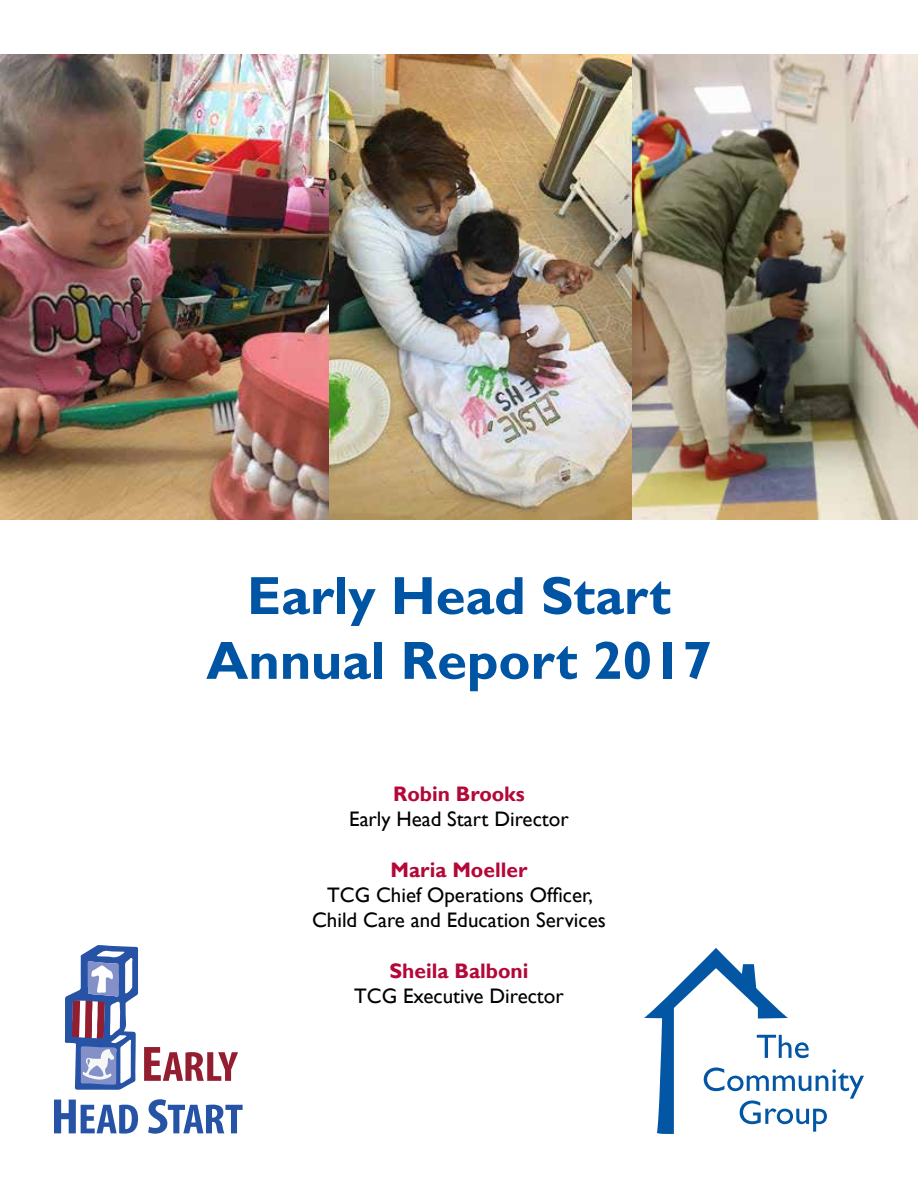
<style>
.page{position:relative;width:918px;height:1188px;background:#fff}
.page>*{position:absolute;margin:0;border:0;box-sizing:border-box;transform-origin:0 0}
.t1{font:700 54px/64.8px "Gill Sans";color:#0054a4;text-align:center}
.t2{font:21px/25.2px "Gill Sans";color:#000;text-align:center}
.t3{font:700 21px "Gill Sans";color:#b30838}
</style>
<div class="page">
<img style="left:0;top:54px;width:633px;height:466px">
<img style="left:633px;top:54px;width:285px;height:466px">
<svg style="left:644px;top:948px;width:220px;height:186px"></svg>
<svg style="left:65px;top:945px;width:73px;height:145px"></svg>
<svg style="left:144px;top:1047px;width:94px;height:34px"></svg>
<svg style="left:54px;top:1100px;width:84px;height:34px"></svg>
<svg style="left:148px;top:1099px;width:95px;height:35px"></svg>
<h1 class="t1" style="left:206px;top:565px;width:507px">Early Head Start<br>Annual Report 2017</h1>
<p class="t3" style="left:393px;top:782px;width:133px">Robin Brooks</p>
<p class="t2" style="left:349px;top:807px;width:221px">Early Head Start Director</p>
<p class="t3" style="left:391px;top:857px;width:138px">Maria Moeller</p>
<p class="t2" style="left:312px;top:883px;width:295px">TCG Chief Operations Officer,<br>Child Care and Education Services</p>
<p class="t3" style="left:389px;top:958px;width:141px">Sheila Balboni</p>
<p class="t2" style="left:354px;top:984px;width:211px">TCG Executive Director</p>
</div>
